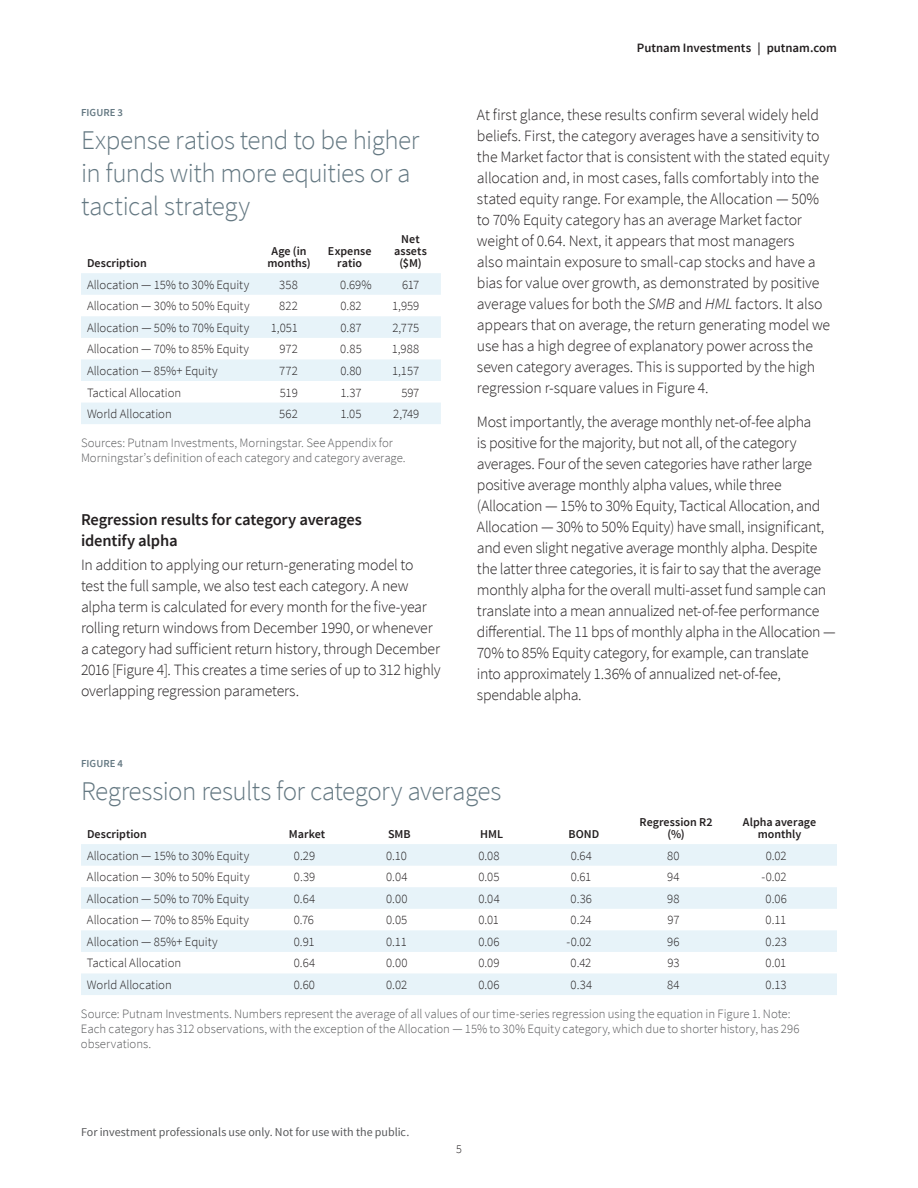
<style>
.page{position:relative;width:918px;height:1188px;background:#fff}
.page>*{position:absolute;margin:0;border:0;box-sizing:border-box;transform-origin:0 0}
.Chart_title{font:300 27px/33px "Source Sans Pro";letter-spacing:-.02em;color:#647882}
.Subhead{font:600 16.5px/21px "Source Sans Pro";letter-spacing:-.01em;color:#231f20}
.Body{font:300 15.75px/21px "Source Sans Pro";letter-spacing:-.015em;color:#231f20}
.Table_text{font:300 12.75px "Source Sans Pro";letter-spacing:-.005em;color:#231f20}
.Footnote{font:300 12.75px/15px "Source Sans Pro";color:#57585a}
.t1{font:600 12.75px "Source Sans Pro";color:#231f20}
.Table_head{font:600 12px/12px "Source Sans Pro";letter-spacing:.005em;color:#231f20;text-align:center}
.t2{font:12px "Source Sans Pro";color:#57585a}
.t3{font:300 12px "Source Sans Pro";color:#231f20}
.Figure{font:600 10.65px "Source Sans Pro";letter-spacing:.005em;color:#647882}
.s1{font-style:italic}
</style>
<div class="page">
<svg style="left:81px;top:273px;width:360px;height:151px;fill:#e7f3f9"></svg>
<svg style="left:81px;top:844px;width:756px;height:151px;fill:#e7f3f9"></svg>
<p class="Figure" style="left:81px;top:106px;width:44px">FIGURE 3</p>
<p class="Chart_title" style="left:81px;top:124px;width:340px">Expense ratios tend to be higher in funds with more equities or a tactical strategy</p>
<p class="Table_head" style="left:87px;top:258px;width:61px">Description</p>
<p class="Table_head" style="left:394px;top:234px;width:34px">Net assets ($M)</p>
<p class="Table_head" style="left:267px;top:246px;width:45px">Age (in months)</p>
<p class="Table_head" style="left:328px;top:246px;width:45px">Expense ratio</p>
<p class="Table_text" style="left:87px;top:277px;width:164px">Allocation — 15% to 30% Equity</p>
<p class="Table_text" style="left:279px;top:277px;width:20px">358</p>
<p class="Table_text" style="left:340px;top:277px;width:33px">0.69%</p>
<p class="Table_text" style="left:402px;top:277px;width:19px">617</p>
<p class="Table_text" style="left:87px;top:298px;width:164px">Allocation — 30% to 50% Equity</p>
<p class="Table_text" style="left:279px;top:298px;width:20px">822</p>
<p class="Table_text" style="left:340px;top:298px;width:23px">0.82</p>
<p class="Table_text" style="left:392px;top:298px;width:29px">1,959</p>
<p class="Table_text" style="left:87px;top:320px;width:164px">Allocation — 50% to 70% Equity</p>
<p class="Table_text" style="left:271px;top:320px;width:28px">1,051</p>
<p class="Table_text" style="left:340px;top:320px;width:23px">0.87</p>
<p class="Table_text" style="left:392px;top:320px;width:28px">2,775</p>
<p class="Table_text" style="left:87px;top:341px;width:164px">Allocation — 70% to 85% Equity</p>
<p class="Table_text" style="left:280px;top:341px;width:20px">972</p>
<p class="Table_text" style="left:340px;top:341px;width:23px">0.85</p>
<p class="Table_text" style="left:392px;top:341px;width:29px">1,988</p>
<p class="Table_text" style="left:87px;top:363px;width:132px">Allocation — 85%+ Equity</p>
<p class="Table_text" style="left:279px;top:363px;width:20px">772</p>
<p class="Table_text" style="left:340px;top:363px;width:23px">0.80</p>
<p class="Table_text" style="left:392px;top:363px;width:29px">1,157</p>
<p class="Table_text" style="left:87px;top:385px;width:96px">Tactical Allocation</p>
<p class="Table_text" style="left:280px;top:385px;width:19px">519</p>
<p class="Table_text" style="left:340px;top:385px;width:23px">1.37</p>
<p class="Table_text" style="left:401px;top:385px;width:19px">597</p>
<p class="Table_text" style="left:87px;top:406px;width:86px">World Allocation</p>
<p class="Table_text" style="left:279px;top:406px;width:20px">562</p>
<p class="Table_text" style="left:340px;top:406px;width:23px">1.05</p>
<p class="Table_text" style="left:393px;top:406px;width:27px">2,749</p>
<p class="Footnote" style="left:81px;top:435px;width:326px">Sources: Putnam Investments, Morningstar. See Appendix for<br>Morningstar’s definition of each category and category average.</p>
<p class="Subhead" style="left:81px;top:509px;width:282px">Regression results for category averages identify alpha</p>
<p class="Body" style="left:81px;top:554px;width:361px">In addition to applying our return-generating model to test the full sample, we also test each category. A new alpha term is calculated for every month for the five-year rolling return windows from December 1990, or whenever a category had sufficient return history, through December 2016 [Figure 4]. This creates a time series of up to 312 highly overlapping regression parameters.</p>
<p class="t1" style="left:637px;top:39px;width:202px">Putnam Investments | putnam.com</p>
<p class="Body" style="left:477px;top:104px;width:355px">At first glance, these results confirm several widely held beliefs. First, the category averages have a sensitivity to the Market factor that is consistent with the stated equity allocation and, in most cases, falls comfortably into the stated equity range. For example, the Allocation — 50% to 70% Equity category has an average Market factor weight of 0.64. Next, it appears that most managers<br>also maintain exposure to small-cap stocks and have a bias for value over growth, as demonstrated by positive average values for both the <span class="s1">SMB</span> and <span class="s1">HML</span> factors. It also appears that on average, the return generating model we use has a high degree of explanatory power across the seven category averages. This is supported by the high regression r-square values in Figure 4.</p>
<p class="Body" style="left:477px;top:412px;width:360px">Most importantly, the average monthly net-of-fee alpha<br>is positive for the majority, but not all, of the category averages. Four of the seven categories have rather large positive average monthly alpha values, while three (Allocation — 15% to 30% Equity, Tactical Allocation, and Allocation — 30% to 50% Equity) have small, insignificant, and even slight negative average monthly alpha. Despite the latter three categories, it is fair to say that the average monthly alpha for the overall multi-asset fund sample can translate into a mean annualized net-of-fee performance differential. The 11 bps of monthly alpha in the Allocation — 70% to 85% Equity category, for example, can translate into approximately 1.36% of annualized net-of-fee, spendable alpha.</p>
<p class="Figure" style="left:81px;top:756px;width:44px">FIGURE 4</p>
<p class="Chart_title" style="left:81px;top:774px;width:422px">Regression results for category averages</p>
<p class="Table_head" style="left:87px;top:828px;width:61px">Description</p>
<p class="Table_head" style="left:289px;top:828px;width:38px">Market</p>
<p class="Table_head" style="left:388px;top:828px;width:24px">SMB</p>
<p class="Table_head" style="left:480px;top:828px;width:24px">HML</p>
<p class="Table_head" style="left:568px;top:828px;width:32px">BOND</p>
<p class="Table_head" style="left:640px;top:816px;width:75px">Regression R2 (%)</p>
<p class="Table_head" style="left:743px;top:816px;width:75px">Alpha average monthly</p>
<p class="Table_text" style="left:87px;top:848px;width:164px">Allocation — 15% to 30% Equity</p>
<p class="Table_text" style="left:294px;top:848px;width:23px">0.29</p>
<p class="Table_text" style="left:386px;top:848px;width:22px">0.10</p>
<p class="Table_text" style="left:478px;top:848px;width:23px">0.08</p>
<p class="Table_text" style="left:571px;top:848px;width:23px">0.64</p>
<p class="Table_text" style="left:667px;top:848px;width:14px">80</p>
<p class="Table_text" style="left:766px;top:848px;width:23px">0.02</p>
<p class="Table_text" style="left:87px;top:869px;width:164px">Allocation — 30% to 50% Equity</p>
<p class="Table_text" style="left:294px;top:869px;width:23px">0.39</p>
<p class="Table_text" style="left:386px;top:869px;width:23px">0.04</p>
<p class="Table_text" style="left:478px;top:869px;width:23px">0.05</p>
<p class="Table_text" style="left:571px;top:869px;width:22px">0.61</p>
<p class="Table_text" style="left:667px;top:869px;width:14px">94</p>
<p class="Table_text" style="left:761px;top:869px;width:27px">-0.02</p>
<p class="Table_text" style="left:87px;top:891px;width:164px">Allocation — 50% to 70% Equity</p>
<p class="Table_text" style="left:294px;top:891px;width:23px">0.64</p>
<p class="Table_text" style="left:386px;top:891px;width:23px">0.00</p>
<p class="Table_text" style="left:478px;top:891px;width:23px">0.04</p>
<p class="Table_text" style="left:571px;top:891px;width:23px">0.36</p>
<p class="Table_text" style="left:667px;top:891px;width:14px">98</p>
<p class="Table_text" style="left:766px;top:891px;width:23px">0.06</p>
<p class="Table_text" style="left:87px;top:912px;width:164px">Allocation — 70% to 85% Equity</p>
<p class="Table_text" style="left:294px;top:912px;width:22px">0.76</p>
<p class="Table_text" style="left:386px;top:912px;width:23px">0.05</p>
<p class="Table_text" style="left:478px;top:912px;width:22px">0.01</p>
<p class="Table_text" style="left:571px;top:912px;width:22px">0.24</p>
<p class="Table_text" style="left:668px;top:912px;width:13px">97</p>
<p class="Table_text" style="left:766px;top:912px;width:22px">0.11</p>
<p class="Table_text" style="left:87px;top:934px;width:132px">Allocation — 85%+ Equity</p>
<p class="Table_text" style="left:294px;top:934px;width:22px">0.91</p>
<p class="Table_text" style="left:386px;top:934px;width:22px">0.11</p>
<p class="Table_text" style="left:478px;top:934px;width:23px">0.06</p>
<p class="Table_text" style="left:566px;top:934px;width:27px">-0.02</p>
<p class="Table_text" style="left:667px;top:934px;width:14px">96</p>
<p class="Table_text" style="left:766px;top:934px;width:23px">0.23</p>
<p class="Table_text" style="left:87px;top:956px;width:96px">Tactical Allocation</p>
<p class="Table_text" style="left:294px;top:956px;width:23px">0.64</p>
<p class="Table_text" style="left:386px;top:956px;width:23px">0.00</p>
<p class="Table_text" style="left:478px;top:956px;width:23px">0.09</p>
<p class="Table_text" style="left:571px;top:956px;width:22px">0.42</p>
<p class="Table_text" style="left:667px;top:956px;width:14px">93</p>
<p class="Table_text" style="left:766px;top:956px;width:22px">0.01</p>
<p class="Table_text" style="left:87px;top:977px;width:86px">World Allocation</p>
<p class="Table_text" style="left:294px;top:977px;width:23px">0.60</p>
<p class="Table_text" style="left:386px;top:977px;width:23px">0.02</p>
<p class="Table_text" style="left:478px;top:977px;width:23px">0.06</p>
<p class="Table_text" style="left:571px;top:977px;width:23px">0.34</p>
<p class="Table_text" style="left:667px;top:977px;width:14px">84</p>
<p class="Table_text" style="left:766px;top:977px;width:22px">0.13</p>
<p class="Footnote" style="left:81px;top:1006px;width:720px">Source: Putnam Investments. Numbers represent the average of all values of our time-series regression using the equation in Figure 1. Note:<br>Each category has 312 observations, with the exception of the Allocation — 15% to 30% Equity category, which due to shorter history, has 296 observations.</p>
<p class="t2" style="left:81px;top:1125px;width:330px">For investment professionals use only. Not for use with the public.</p>
<p class="t3" style="left:456px;top:1141px;width:7px">5</p>
</div>
